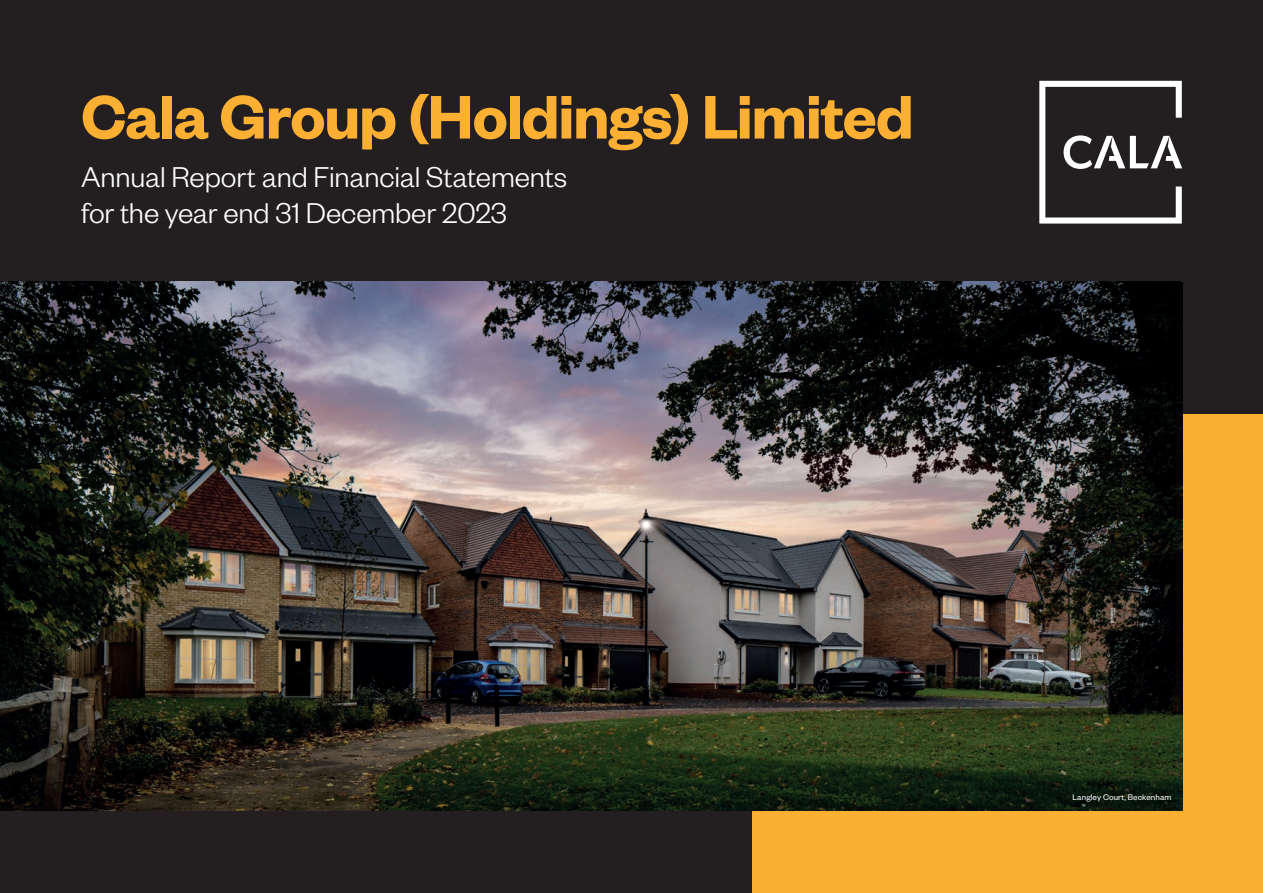
<style>
.page{position:relative;width:1263px;height:893px;background:#231f20}
.page>*{position:absolute;margin:0;border:0;box-sizing:border-box;transform-origin:0 0}
.t1{font:67.5px "Founders Grotesk Sm Bd";letter-spacing:-.02em;color:#fbb033}
.t2{font:300 31.5px/36px "Founders Grotesk";letter-spacing:-.005em;color:#fff}
.t3{font:9px "Founders Grotesk";letter-spacing:.01em;color:#fff}
</style>
<div class="page">
<div style="left:752px;top:414px;width:511px;height:479px;background:#fbb033"></div>
<img style="left:0;top:281px;width:1182px;height:529px">
<svg style="left:1039px;top:81px;width:143px;height:143px"></svg>
<h1 class="t1" style="left:81px;top:74px;width:834px">Cala Group (Holdings) Limited</h1>
<p class="t2" style="left:81px;top:157px;width:487px">Annual Report and Financial Statements for the year end 31 December 2023</p>
<p class="t3" style="left:1072px;top:791px;width:101px">Langley Court, Beckenham</p>
</div>
